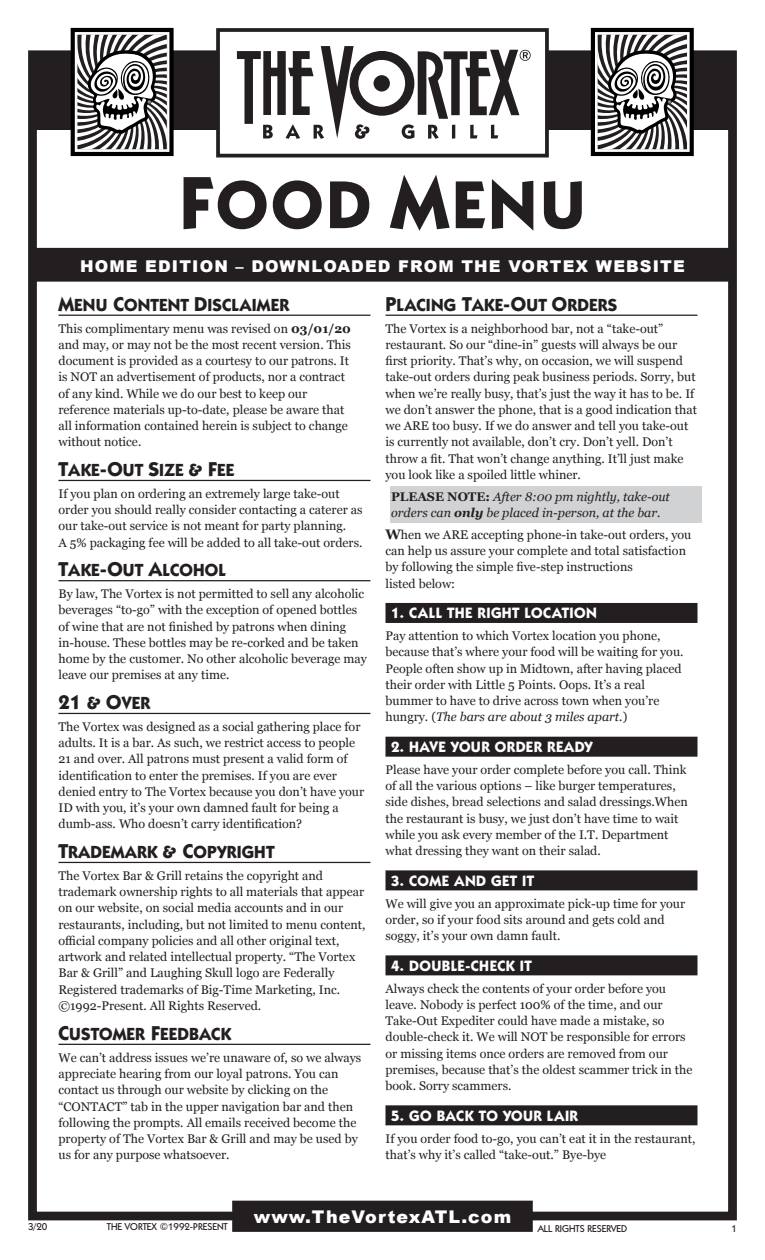
<style>
.page{position:relative;width:765px;height:1260px;background:#fff}
.page>*{position:absolute;margin:0;border:0;box-sizing:border-box;transform-origin:0 0}
.t1{font:700 67.5px "Kabel IT Cby BT";letter-spacing:.05em;color:#231f20}
.t2{font:700 17.5px "Kabel IT Cby BT";letter-spacing:.01em;color:#231f20}
.t3{font:900 17.5px "Arial";letter-spacing:.06em;color:#fff}
.t4{font:900 16.25px "Arial";letter-spacing:.07em;color:#fff}
.t5{font:700 15px "Kabel IT Cby BT";letter-spacing:.03em;color:#fff}
.t6{font:12.5px/16.2px "Georgia";color:#231f20}
.t7{font:italic 12.5px/16.2px "Georgia";color:#231f20}
.t8{font:500 10px "Kabel IT Cby BT";color:#231f20}
.s1{font-size:73.75px}
.s2{font-size:20px}
.s3{font-weight:700}
.s4{font-weight:700;font-style:normal}
.s5{font-weight:700;font-size:13.75px}
.s6{font-style:italic}
</style>
<div class="page">
<div style="left:28px;top:50px;width:709px;height:1170px;border:9px solid #231f20"></div>
<div style="left:390px;top:487px;width:312px;height:36px;background:#d1d2d4"></div>
<div style="left:30px;top:54px;width:704px;height:76px;background:#231f20"></div>
<div style="left:233px;top:1202px;width:299px;height:29px;background:#231f20"></div>
<div style="left:232px;top:1201px;width:301px;height:31px;border:2px solid #231f20"></div>
<hr style="left:58px;top:315px;width:313px;height:1px;background:#231f20">
<hr style="left:58px;top:480px;width:313px;height:1px;background:#231f20">
<hr style="left:58px;top:580px;width:313px;height:1px;background:#231f20">
<hr style="left:58px;top:713px;width:313px;height:1px;background:#231f20">
<hr style="left:58px;top:862px;width:313px;height:1px;background:#231f20">
<hr style="left:58px;top:1044px;width:313px;height:1px;background:#231f20">
<hr style="left:385px;top:315px;width:313px;height:1px;background:#231f20">
<div style="left:385px;top:603px;width:313px;height:20px;background:#231f20"></div>
<div style="left:385px;top:737px;width:313px;height:20px;background:#231f20"></div>
<div style="left:385px;top:870px;width:313px;height:20px;background:#231f20"></div>
<div style="left:385px;top:955px;width:313px;height:20px;background:#231f20"></div>
<div style="left:385px;top:1105px;width:313px;height:20px;background:#231f20"></div>
<svg style="left:591px;top:28px;width:103px;height:128px"></svg>
<div style="left:597px;top:34px;width:91px;height:116px;border:1px solid #fff"></div>
<svg style="left:71px;top:28px;width:103px;height:128px"></svg>
<div style="left:77px;top:34px;width:90px;height:116px;border:1px solid #fff"></div>
<div style="left:218px;top:30px;width:329px;height:126px;background:#fff"></div>
<svg style="left:237px;top:46px;width:294px;height:93px"></svg>
<div style="left:216px;top:28px;width:333px;height:130px;border:4px solid #231f20"></div>
<div style="left:34px;top:248px;width:697px;height:34px;background:#231f20"></div>
<p class="t1" style="left:180px;top:163px;width:407px"><span class="s1">F</span>OOD <span class="s1">M</span>ENU</p>
<p class="t4" style="left:80px;top:254px;width:606px">HOME EDITION – DOWNLOADED FROM THE VORTEX WEBSITE</p>
<p class="t2" style="left:58px;top:294px;width:232px"><span class="s2">M</span>ENU <span class="s2">C</span>ONTENT <span class="s2">D</span>ISCLAIMER</p>
<p class="t6" style="left:58px;top:320px;width:294px">This complimentary menu was revised on <span class="s3">03/01/20 </span>and may, or may not be the most recent version. This document is provided as a courtesy to our patrons. It is NOT an advertisement of products, nor a contract of any kind. While we do our best to keep our reference materials up-to-date, please be aware that all information contained herein is subject to change without notice.</p>
<p class="t2" style="left:58px;top:459px;width:177px"><span class="s2">T</span>AKE<span class="s2">-O</span>UT <span class="s2">S</span>IZE &amp; <span class="s2">F</span>EE</p>
<p class="t6" style="left:59px;top:485px;width:306px">If you plan on ordering an extremely large take-out order you should really consider contacting a caterer as our take-out service is not meant for party planning.<br>A 5% packaging fee will be added to all take-out orders.</p>
<p class="t2" style="left:59px;top:559px;width:169px"><span class="s2">T</span>AKE<span class="s2">-O</span>UT <span class="s2">A</span>LCOHOL</p>
<p class="t6" style="left:59px;top:585px;width:310px">By law, The Vortex is not permitted to sell any alcoholic beverages “to-go” with the exception of opened bottles of wine that are not finished by patrons when dining in-house. These bottles may be re-corked and be taken home by the customer. No other alcoholic beverage may leave our premises at any time.</p>
<p class="t2" style="left:59px;top:692px;width:93px"><span class="s2">21</span> &amp; <span class="s2">O</span>VER</p>
<p class="t6" style="left:59px;top:718px;width:307px">The Vortex was designed as a social gathering place for adults. It is a bar. As such, we restrict access to people 21 and over. All patrons must present a valid form of identification to enter the premises. If you are ever denied entry to The Vortex because you don’t have your ID with you, it’s your own damned fault for being a dumb-ass. Who doesn’t carry identification?</p>
<p class="t2" style="left:59px;top:841px;width:217px"><span class="s2">T</span>RADEMARK &amp; <span class="s2">C</span>OPYRIGHT</p>
<p class="t6" style="left:59px;top:867px;width:309px">The Vortex Bar &amp; Grill retains the copyright and trademark ownership rights to all materials that appear on our website, on social media accounts and in our restaurants, including, but not limited to menu content, official company policies and all other original text, artwork and related intellectual property. “The Vortex Bar &amp; Grill” and Laughing Skull logo are Federally Registered trademarks of Big-Time Marketing, Inc. ©1992-Present. All Rights Reserved.</p>
<p class="t2" style="left:59px;top:1023px;width:174px"><span class="s2">C</span>USTOMER <span class="s2">F</span>EEDBACK</p>
<p class="t6" style="left:59px;top:1049px;width:304px">We can’t address issues we’re unaware of, so we always appreciate hearing from our loyal patrons. You can contact us through our website by clicking on the “CONTACT” tab in the upper navigation bar and then following the prompts. All emails received become the property of The Vortex Bar &amp; Grill and may be used by us for any purpose whatsoever.</p>
<p class="t2" style="left:385px;top:294px;width:233px"><span class="s2">P</span>LACING <span class="s2">T</span>AKE<span class="s2">-O</span>UT <span class="s2">O</span>RDERS</p>
<p class="t6" style="left:385px;top:320px;width:313px">The Vortex is a neighborhood bar, not a “take-out” restaurant. So our “dine-in” guests will always be our first priority. That’s why, on occasion, we will suspend take-out orders during peak business periods. Sorry, but when we’re really busy, that’s just the way it has to be. If we don’t answer the phone, that is a good indication that we ARE too busy. If we do answer and tell you take-out is currently not available, don’t cry. Don’t yell. Don’t throw a fit. That won’t change anything. It’ll just make you look like a spoiled little whiner.</p>
<p class="t7" style="left:391px;top:488px;width:280px"><span class="s4">PLEASE NOTE:</span> After 8:00 pm nightly, take-out orders can <span class="s3">only</span> be placed in-person, at the bar.</p>
<p class="t6" style="left:385px;top:526px;width:308px"><span class="s5">W</span>hen we ARE accepting phone-in take-out orders, you can help us assure your complete and total satisfaction by following the simple five-step instructions<br>listed below:</p>
<p class="t5" style="left:391px;top:604px;width:207px">1. CALL THE RIGHT LOCATION</p>
<p class="t6" style="left:385px;top:627px;width:300px">Pay attention to which Vortex location you phone, because that’s where your food will be waiting for you.<br>People often show up in Midtown, after having placed their order with Little 5 Points. Oops. It’s a real bummer to have to drive across town when you’re hungry. (<span class="s6">The bars are about 3 miles apart.</span>)</p>
<p class="t5" style="left:391px;top:738px;width:203px">2. HAVE YOUR ORDER READY</p>
<p class="t6" style="left:385px;top:761px;width:304px">Please have your order complete before you call. Think of all the various options – like burger temperatures, side dishes, bread selections and salad dressings.When the restaurant is busy, we just don’t have time to wait while you ask every member of the I.T. Department what dressing they want on their salad.</p>
<p class="t5" style="left:391px;top:871px;width:144px">3. COME AND GET IT</p>
<p class="t6" style="left:385px;top:895px;width:301px">We will give you an approximate pick-up time for your order, so if your food sits around and gets cold and soggy, it’s your own damn fault.</p>
<p class="t5" style="left:391px;top:956px;width:142px">4. DOUBLE-CHECK IT</p>
<p class="t6" style="left:385px;top:980px;width:308px">Always check the contents of your order before you leave. Nobody is perfect 100% of the time, and our Take-Out Expediter could have made a mistake, so double-check it. We will NOT be responsible for errors or missing items once orders are removed from our premises, because that’s the oldest scammer trick in the book. Sorry scammers.</p>
<p class="t5" style="left:391px;top:1106px;width:188px">5. GO BACK TO YOUR LAIR</p>
<p class="t6" style="left:385px;top:1130px;width:312px">If you order food to-go, you can’t eat it in the restaurant, that’s why it’s called “take-out.” Bye-bye</p>
<p class="t3" style="left:254px;top:1204px;width:259px">www.TheVortexATL.com</p>
<p class="t8" style="left:28px;top:1220px;width:21px">3/20</p>
<p class="t8" style="left:731px;top:1222px;width:7px">1</p>
<p class="t8" style="left:107px;top:1221px;width:122px">THE VORTEX ©1992-PRESENT</p>
<p class="t8" style="left:538px;top:1222px;width:91px">ALL RIGHTS RESERVED</p>
</div>
